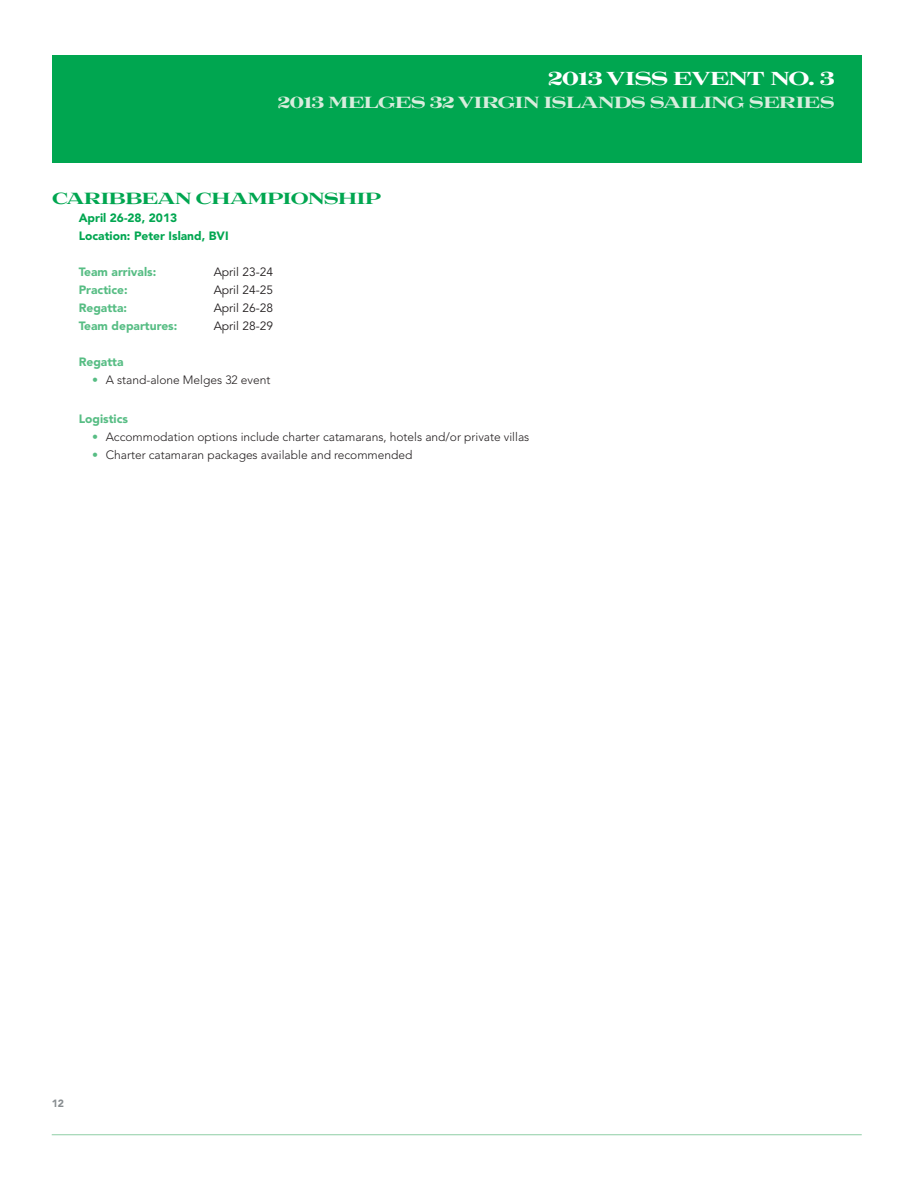
<style>
.page{position:relative;width:918px;height:1188px;background:#fff}
.page>*{position:absolute;margin:0;border:0;box-sizing:border-box;transform-origin:0 0}
.t1{font:21px "Luxury Diamond";letter-spacing:-.05em;color:#fff}
.t2{font:18px "Luxury Diamond";letter-spacing:-.05em;color:#d8eddd}
.t3{font:18px "Luxury Diamond";letter-spacing:-.05em;color:#00a650}
.t4{font:300 12px "Avenir";color:#231f20}
.t5{font:900 12px "Avenir";color:#57bd84}
.t6{font:12px "Avenir";color:#231f20}
.t7{font:900 12px/18px "Avenir";color:#00a650}
.t8{font:900 10.5px "Avenir";color:#888d90}
.s1{color:#57bd84}
</style>
<div class="page">
<hr style="left:52px;top:1134px;width:810px;height:1px;background:#8fcea5">
<div style="left:52px;top:55px;width:810px;height:108px;background:#00a650"></div>
<h1 class="t1" style="left:548px;top:68px;width:288px">2013 VISS EVENT NO. 3</h1>
<h2 class="t2" style="left:277px;top:93px;width:559px">2013 MELGES 32 VIRGIN ISLANDS SAILING SERIES</h2>
<h2 class="t3" style="left:52px;top:189px;width:331px">CARIBBEAN CHAMPIONSHIP</h2>
<p class="t7" style="left:79px;top:209px;width:151px">April 26-28, 2013<br>Location: Peter Island, BVI</p>
<p class="t5" style="left:79px;top:265px;width:79px">Team arrivals:</p>
<p class="t6" style="left:214px;top:265px;width:61px">April 23-24</p>
<p class="t5" style="left:79px;top:283px;width:50px">Practice:</p>
<p class="t6" style="left:214px;top:283px;width:61px">April 24-25</p>
<p class="t5" style="left:79px;top:301px;width:50px">Regatta:</p>
<p class="t6" style="left:214px;top:301px;width:61px">April 26-28</p>
<p class="t5" style="left:79px;top:319px;width:100px">Team departures:</p>
<p class="t6" style="left:214px;top:319px;width:61px">April 28-29</p>
<p class="t5" style="left:79px;top:355px;width:46px">Regatta</p>
<p class="t4" style="left:92px;top:373px;width:180px"><span class="s1">•</span> A stand-alone Melges 32 event</p>
<p class="t5" style="left:79px;top:412px;width:51px">Logistics</p>
<p class="t4" style="left:92px;top:430px;width:439px"><span class="s1">•</span> Accommodation options include charter catamarans, hotels and/or private villas</p>
<p class="t4" style="left:92px;top:448px;width:322px"><span class="s1">•</span> Charter catamaran packages available and recommended</p>
<p class="t8" style="left:52px;top:1097px;width:14px">12</p>
</div>
